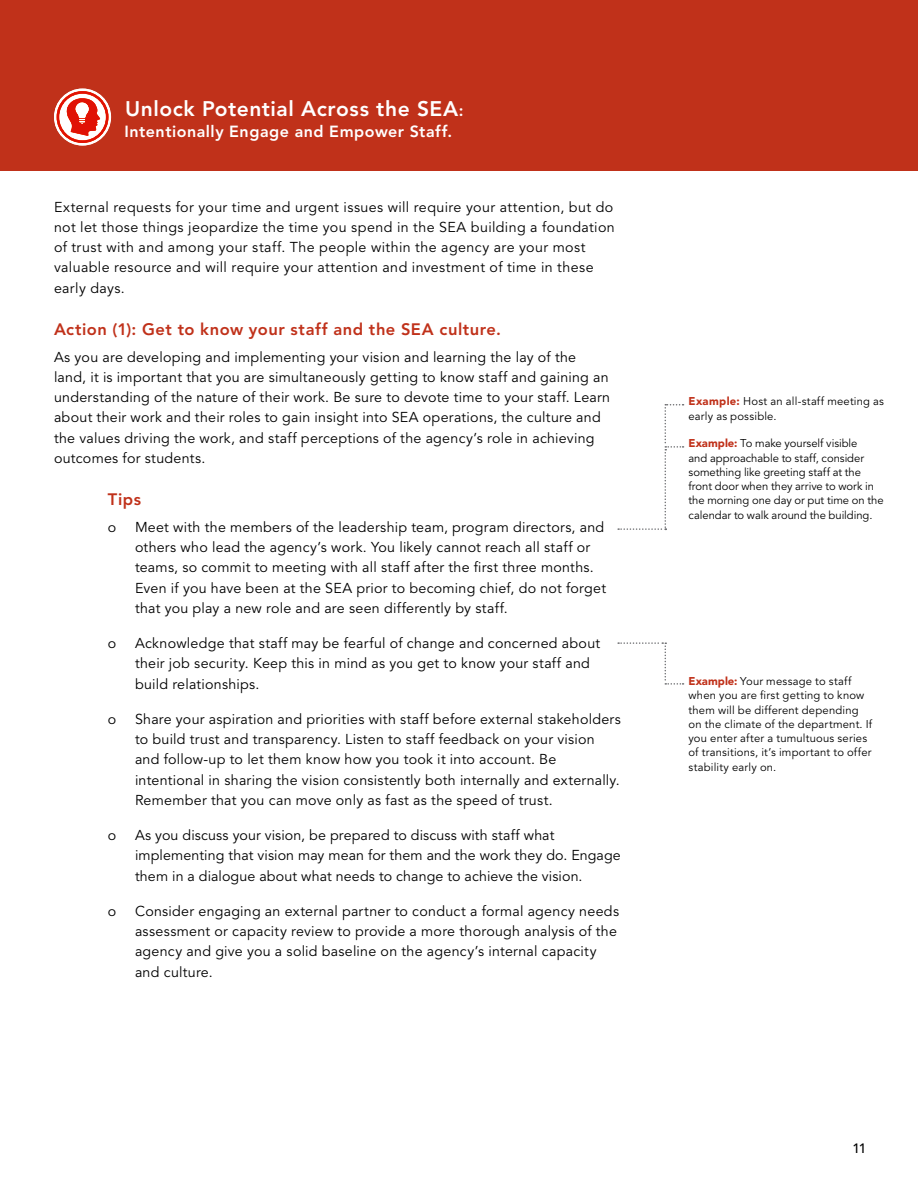
<style>
.page{position:relative;width:918px;height:1188px;background:#fff}
.page>*{position:absolute;margin:0;border:0;box-sizing:border-box;transform-origin:0 0}
.t1{font:800 21px "Avenir LT Std";letter-spacing:.025em;color:#fff}
.t2{font:800 16.5px "Avenir LT Std";letter-spacing:.03em;color:#c0311a}
.t3{font:800 16.05px "Avenir LT Std";letter-spacing:.035em;color:#fff}
.t4{font:14.25px/20.2px "Avenir LT Std";letter-spacing:.02em;color:#000}
.t5{font:500 13.5px "Avenir LT Std";color:#000}
.t6{font:11.25px/14.2px "Avenir LT Std";letter-spacing:.01em;color:#000}
.s1{font-size:16.05px}
.s2{font-weight:900;color:#c0311a}
</style>
<div class="page">
<div style="left:0;top:0;width:918px;height:171px;background:#c0311a"></div>
<svg style="left:618px;top:404px;width:66px;height:126px"></svg>
<svg style="left:618px;top:642px;width:66px;height:43px"></svg>
<h1 class="t1" style="left:125px;top:97px;width:340px">Unlock Potential Across the SEA<span class="s1">:</span></h1>
<p class="t3" style="left:125px;top:122px;width:329px">Intentionally Engage and Empower Staff.</p>
<p class="t4" style="left:54px;top:197px;width:562px">External requests for your time and urgent issues will require your attention, but do not let those things jeopardize the time you spend in the SEA building a foundation of trust with and among your staff. The people within the agency are your most valuable resource and will require your attention and investment of time in these early days.</p>
<p class="t2" style="left:54px;top:319px;width:449px">Action (1): Get to know your staff and the SEA culture.</p>
<p class="t4" style="left:54px;top:347px;width:558px">As you are developing and implementing your vision and learning the lay of the land, it is important that you are simultaneously getting to know staff and gaining an understanding of the nature of their work. Be sure to devote time to your staff. Learn about their work and their roles to gain insight into SEA operations, the culture and the values driving the work, and staff perceptions of the agency’s role in achieving outcomes for students.</p>
<p class="t2" style="left:108px;top:489px;width:35px">Tips</p>
<p class="t4" style="left:108px;top:517px;width:10px">o</p>
<p class="t4" style="left:135px;top:517px;width:473px">Meet with the members of the leadership team, program directors, and others who lead the agency’s work. You likely cannot reach all staff or teams, so commit to meeting with all staff after the first three months.<br>Even if you have been at the SEA prior to becoming chief, do not forget that you play a new role and are seen differently by staff.</p>
<p class="t4" style="left:108px;top:634px;width:10px">o</p>
<p class="t4" style="left:135px;top:634px;width:467px">Acknowledge that staff may be fearful of change and concerned about their job security. Keep this in mind as you get to know your staff and build relationships.</p>
<p class="t4" style="left:108px;top:709px;width:10px">o</p>
<p class="t4" style="left:135px;top:709px;width:487px">Share your aspiration and priorities with staff before external stakeholders to build trust and transparency. Listen to staff feedback on your vision and follow-up to let them know how you took it into account. Be intentional in sharing the vision consistently both internally and externally.<br>Remember that you can move only as fast as the speed of trust.</p>
<p class="t4" style="left:108px;top:826px;width:10px">o</p>
<p class="t4" style="left:135px;top:826px;width:487px">As you discuss your vision, be prepared to discuss with staff what implementing that vision may mean for them and the work they do. Engage them in a dialogue about what needs to change to achieve the vision.</p>
<p class="t4" style="left:108px;top:901px;width:10px">o</p>
<p class="t4" style="left:135px;top:901px;width:486px">Consider engaging an external partner to conduct a formal agency needs assessment or capacity review to provide a more thorough analysis of the agency and give you a solid baseline on the agency’s internal capacity and culture.</p>
<p class="t6" style="left:688px;top:395px;width:197px"><span class="s2">Example:</span> Host an all-staff meeting as early as possible.</p>
<p class="t6" style="left:688px;top:437px;width:197px"><span class="s2">Example:</span> To make yourself visible<br>and approachable to staff, consider something like greeting staff at the front door when they arrive to work in the morning one day or put time on the calendar to walk around the building.</p>
<p class="t6" style="left:688px;top:675px;width:185px"><span class="s2">Example:</span> Your message to staff when you are first getting to know them will be different depending on the climate of the department. If you enter after a tumultuous series of transitions, it’s important to offer stability early on.</p>
<p class="t5" style="left:852px;top:1141px;width:16px">11</p>
</div>
